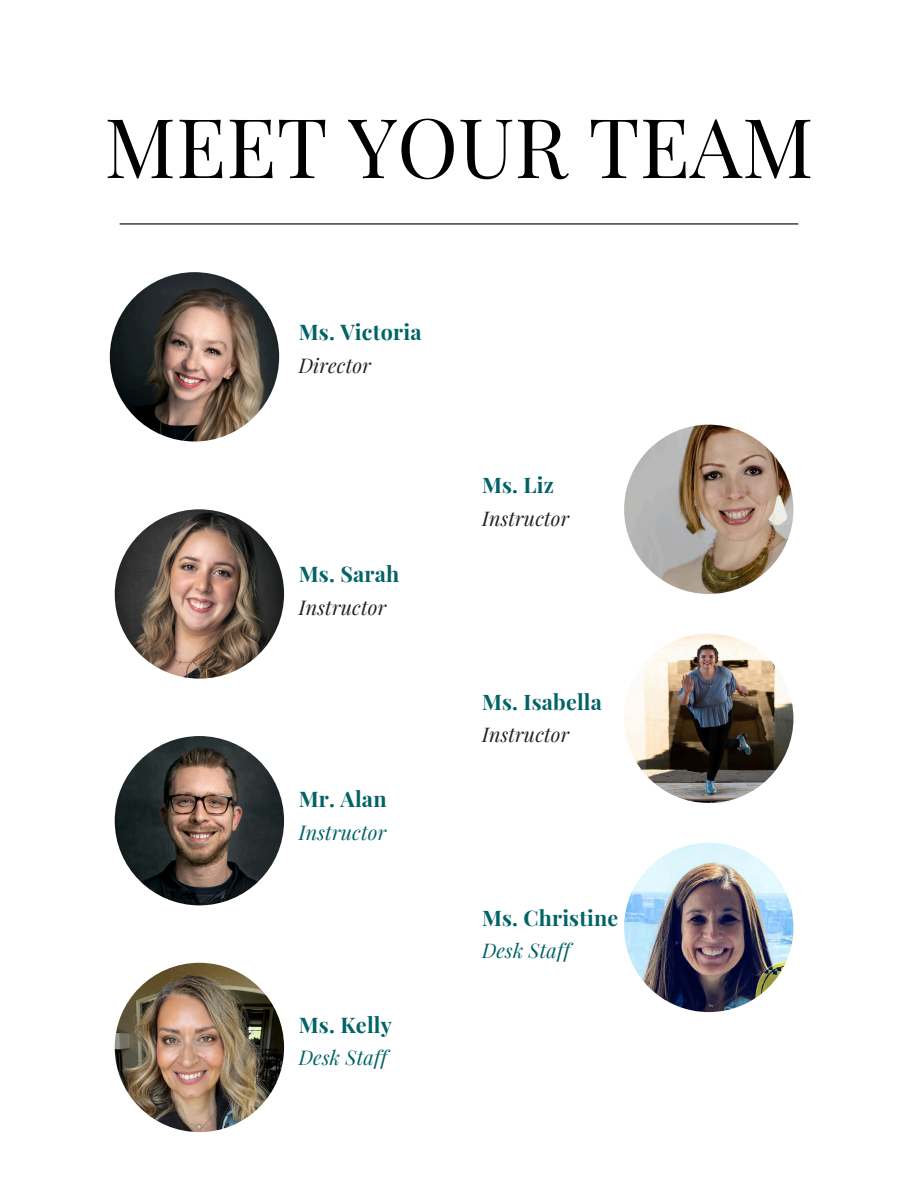
<style>
.page{position:relative;width:918px;height:1188px;background:#fff}
.page>*{position:absolute;margin:0;border:0;box-sizing:border-box;transform-origin:0 0}
.t1{font:82.5px "Playfair Display";color:#000}
.t2{font:700 21.6px "Playfair Display";letter-spacing:.01em;color:#026366}
.t3{font:700 21.45px "Playfair Display";letter-spacing:.01em;color:#026366}
.t4{font:italic 19.95px "Playfair Display";letter-spacing:.01em;color:#026366}
.t5{font:italic 19.95px "Playfair Display";letter-spacing:.01em;color:#22211f}
.t6{font:italic 19.8px "Playfair Display";letter-spacing:.01em;color:#22211f}
.t7{font:italic 19.8px "Playfair Display";letter-spacing:.01em;color:#026366}
</style>
<div class="page">
<img style="left:115px;top:509px;width:169px;height:170px;border-radius:50%">
<hr style="left:120px;top:223px;width:678px;height:1px;background:#000">
<img style="left:110px;top:272px;width:169px;height:170px;border-radius:50%">
<img style="left:624px;top:425px;width:169px;height:169px;border-radius:50%">
<img style="left:624px;top:634px;width:169px;height:169px;border-radius:50%">
<img style="left:115px;top:736px;width:169px;height:169px;border-radius:50%">
<img style="left:115px;top:963px;width:169px;height:169px;border-radius:50%">
<img style="left:624px;top:843px;width:169px;height:169px;border-radius:50%">
<h2 class="t1" style="left:104px;top:89px;width:711px">MEET YOUR TEAM</h2>
<p class="t2" style="left:299px;top:317px;width:124px">Ms. Victoria</p>
<h2 class="t5" style="left:299px;top:351px;width:74px">Director</h2>
<p class="t2" style="left:299px;top:559px;width:102px">Ms. Sarah</p>
<p class="t5" style="left:299px;top:593px;width:89px">Instructor</p>
<p class="t2" style="left:299px;top:784px;width:89px">Mr. Alan</p>
<h2 class="t4" style="left:299px;top:818px;width:89px">Instructor</h2>
<p class="t2" style="left:299px;top:1009px;width:95px">Ms. Kelly</p>
<h2 class="t4" style="left:299px;top:1043px;width:90px">Desk Staff</h2>
<h1 class="t3" style="left:482px;top:470px;width:73px">Ms. Liz</h1>
<p class="t6" style="left:482px;top:504px;width:89px">Instructor</p>
<h2 class="t3" style="left:482px;top:687px;width:121px">Ms. Isabella</h2>
<p class="t6" style="left:482px;top:721px;width:89px">Instructor</p>
<p class="t3" style="left:482px;top:903px;width:138px">Ms. Christine</p>
<p class="t7" style="left:482px;top:937px;width:89px">Desk Staff</p>
</div>
